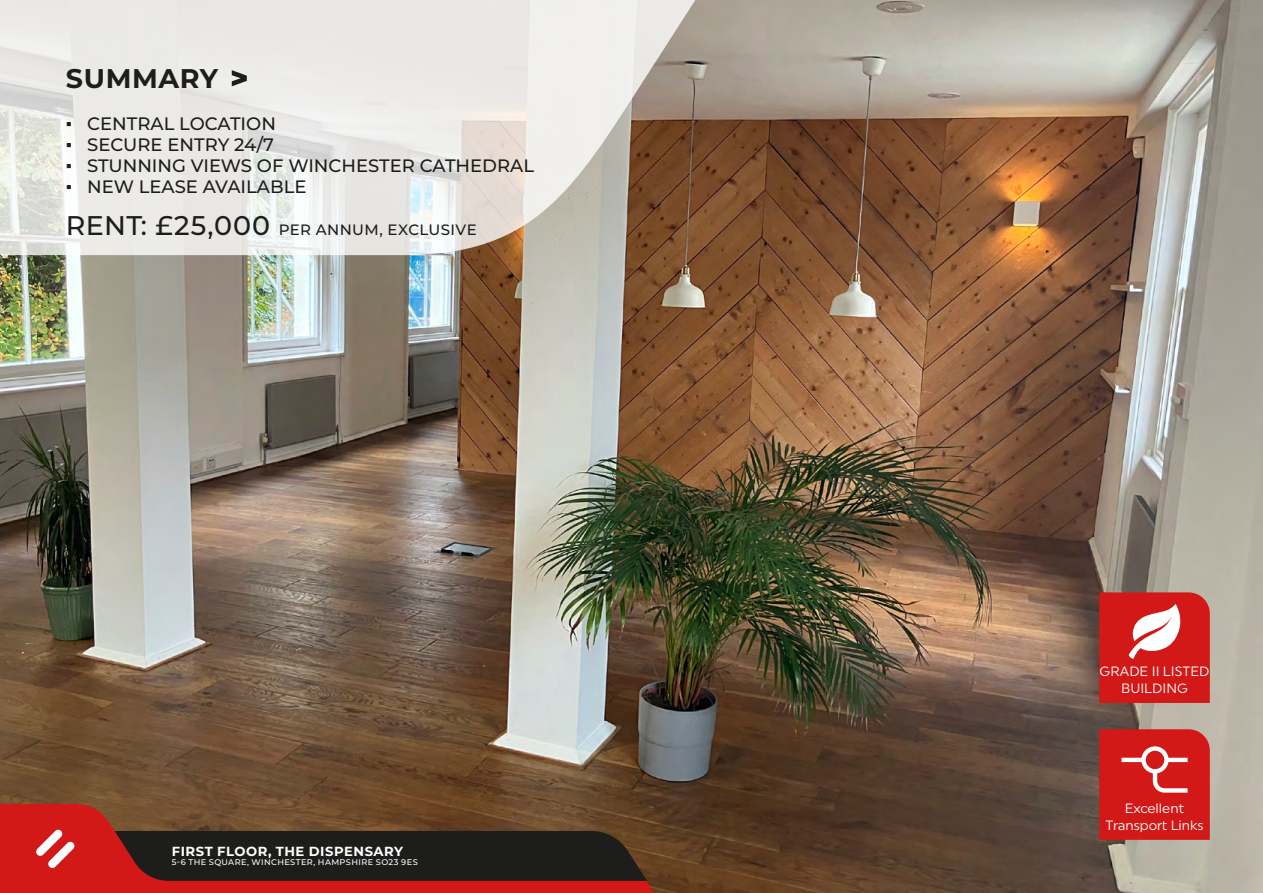
<style>
.page{position:relative;width:1263px;height:893px;background:#fff}
.page>*{position:absolute;margin:0;border:0;box-sizing:border-box;transform-origin:0 0}
.t1{font:700 27px "Montserrat";letter-spacing:.025em;color:#1d1d1b}
.t2{font:500 18px "Montserrat";color:#1d1d1b}
.t3{font:500 15px "Montserrat";letter-spacing:.02em;color:#1d1d1b}
.t4{font:13.5px/16.2px "Uniform";color:#fff;text-align:center}
.t5{font:700 13.2px "Montserrat";letter-spacing:.04em;color:#fff}
.t6{font:500 8.25px "Montserrat";letter-spacing:.045em;color:#fff}
.s1{font-family:"Arial";font-weight:400}
.s2{font-size:27px}
</style>
<div class="page">
<img style="left:0;top:0;width:1263px;height:893px">
<svg style="left:0;top:0;width:822px;height:255px;background:#d2cbc3"></svg>
<svg style="left:1099px;top:592px;width:111px;height:111px;background:#d63634"></svg>
<svg style="left:1099px;top:729px;width:111px;height:111px;background:#d32725"></svg>
<svg style="left:0;top:804px;width:654px;height:89px;background:#9c3422"></svg>
<svg style="left:232px;top:70px;width:15px;height:16px"></svg>
<svg style="left:36px;top:829px;width:611px;height:52px;background:#3f221f"></svg>
<h1 class="t1" style="left:66px;top:59px;width:154px">SUMMARY</h1>
<p class="t2" style="left:66px;top:111px;width:212px"><span class="s1">▪</span> CENTRAL LOCATION</p>
<p class="t2" style="left:66px;top:132px;width:210px"><span class="s1">▪</span> SECURE ENTRY 24/7</p>
<p class="t2" style="left:66px;top:153px;width:470px"><span class="s1">▪</span> STUNNING VIEWS OF WINCHESTER CATHEDRAL</p>
<p class="t2" style="left:66px;top:174px;width:242px"><span class="s1">▪</span> NEW LEASE AVAILABLE</p>
<p class="t3" style="left:66px;top:219px;width:412px"><span class="s2">RENT: £25,000</span> PER ANNUM, EXCLUSIVE</p>
<p class="t5" style="left:172px;top:841px;width:233px">FIRST FLOOR, THE DISPENSARY</p>
<p class="t6" style="left:172px;top:857px;width:247px">5-6 THE SQUARE, WINCHESTER, HAMPSHIRE SO23 9ES</p>
<p class="t4" style="left:1099px;top:663px;width:111px">GRADE II LISTED<br>BUILDING</p>
<p class="t4" style="left:1105px;top:800px;width:100px">Excellent<br>Transport Links</p>
</div>
